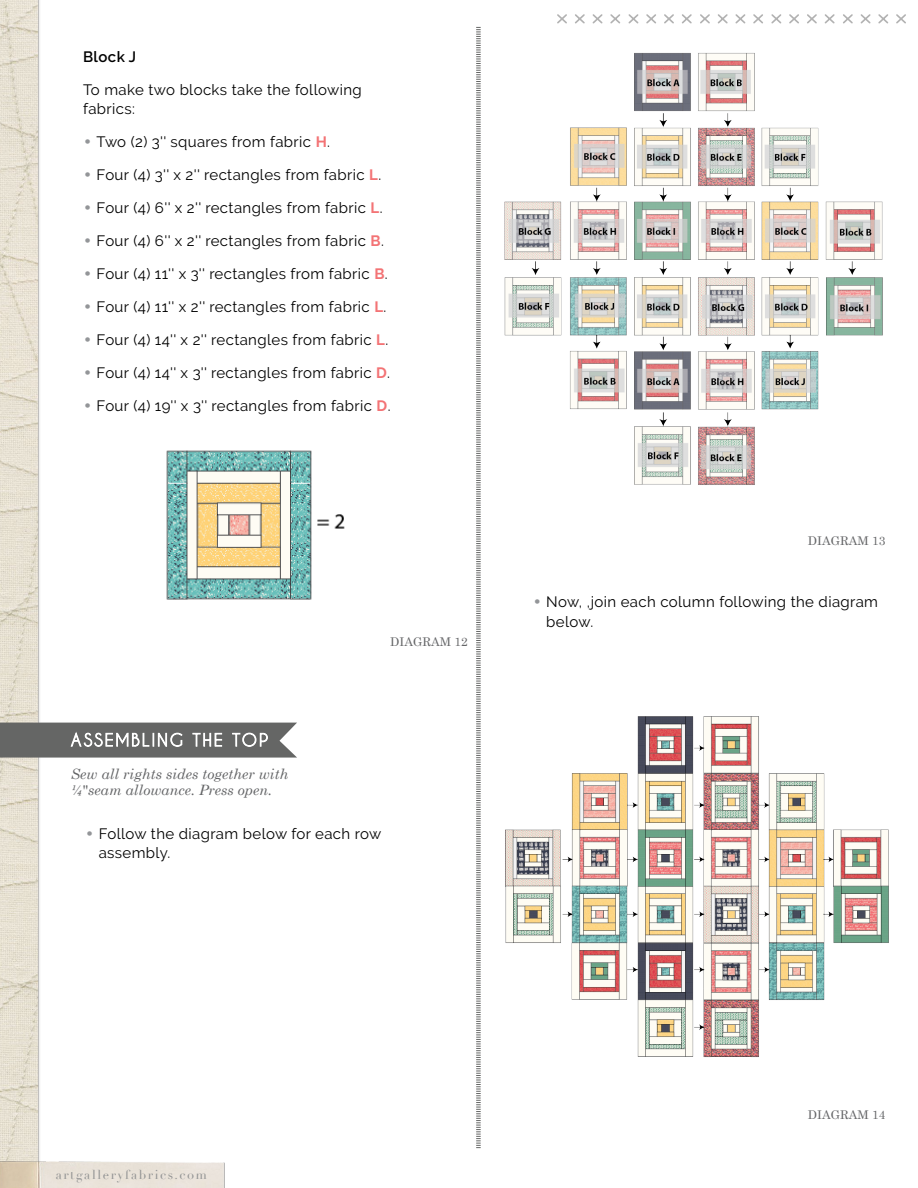
<style>
.page{position:relative;width:918px;height:1188px;background:#fff}
.page>*{position:absolute;margin:0;border:0;box-sizing:border-box;transform-origin:0 0}
.t1{font:15px/19.5px "Raleway";letter-spacing:.025em;color:#000}
.t2{font:600 15px "Raleway";letter-spacing:.025em;color:#000}
.t3{font:italic 14.25px/15.9px "Century Schoolbook";color:#636466}
.t4{font:12.75px "Didot";letter-spacing:.125em;color:#939494}
.t5{font:12px "Century Schoolbook";color:#636466}
.s1{font-family:"Century Gothic";color:#939598}
.s2{font-weight:700;color:#f37375}
.s3{font-style:normal}
</style>
<div class="page">
<img style="left:0;top:0;width:62px;height:1154px">
<svg style="left:476px;top:27px;width:5px;height:1121px"></svg>
<img style="left:0;top:1154px;width:225px;height:34px">
<svg style="left:557px;top:14px;width:349px;height:10px"></svg>
<img style="left:166px;top:450px;width:179px;height:150px">
<svg style="left:0;top:723px;width:297px;height:35px;background:#777877"></svg>
<img style="left:504px;top:53px;width:379px;height:432px">
<img style="left:505px;top:716px;width:384px;height:341px">
<p class="t2" style="left:83px;top:48px;width:55px">Block J</p>
<p class="t1" style="left:83px;top:80px;width:280px">To make two blocks take the following fabrics:</p>
<p class="t1" style="left:83px;top:132px;width:248px"><span class="s1">•</span> Two (2) 3'' squares from fabric <span class="s2">H</span>.</p>
<p class="t1" style="left:83px;top:165px;width:300px"><span class="s1">•</span> Four (4) 3'' x 2'' rectangles from fabric <span class="s2">L</span>.</p>
<p class="t1" style="left:83px;top:198px;width:301px"><span class="s1">•</span> Four (4) 6'' x 2'' rectangles from fabric <span class="s2">L</span>.</p>
<p class="t1" style="left:83px;top:231px;width:302px"><span class="s1">•</span> Four (4) 6'' x 2'' rectangles from fabric <span class="s2">B</span>.</p>
<p class="t1" style="left:83px;top:264px;width:306px"><span class="s1">•</span> Four (4) 11'' x 3'' rectangles from fabric <span class="s2">B</span>.</p>
<p class="t1" style="left:83px;top:297px;width:305px"><span class="s1">•</span> Four (4) 11'' x 2'' rectangles from fabric <span class="s2">L</span>.</p>
<p class="t1" style="left:83px;top:330px;width:307px"><span class="s1">•</span> Four (4) 14'' x 2'' rectangles from fabric <span class="s2">L</span>.</p>
<p class="t1" style="left:83px;top:363px;width:309px"><span class="s1">•</span> Four (4) 14'' x 3'' rectangles from fabric <span class="s2">D</span>.</p>
<p class="t1" style="left:83px;top:396px;width:309px"><span class="s1">•</span> Four (4) 19'' x 3'' rectangles from fabric <span class="s2">D</span>.</p>
<p class="t5" style="left:390px;top:632px;width:79px">DIAGRAM 12</p>
<p class="t3" style="left:71px;top:765px;width:219px">Sew all rights sides together with ¼<span class="s3">"</span>seam allowance. Press open.</p>
<p class="t1" style="left:99px;top:823px;width:284px;text-indent:-14px"><span class="s1">•</span> Follow the diagram below for each row assembly.</p>
<p class="t5" style="left:808px;top:530px;width:79px">DIAGRAM 13</p>
<p class="t1" style="left:546px;top:592px;width:333px;text-indent:-14px"><span class="s1">•</span> Now, ,join each column following the diagram below.</p>
<p class="t4" style="left:56px;top:1167px;width:153px">artgalleryfabrics.com</p>
<p class="t5" style="left:808px;top:1105px;width:79px">DIAGRAM 14</p>
</div>
